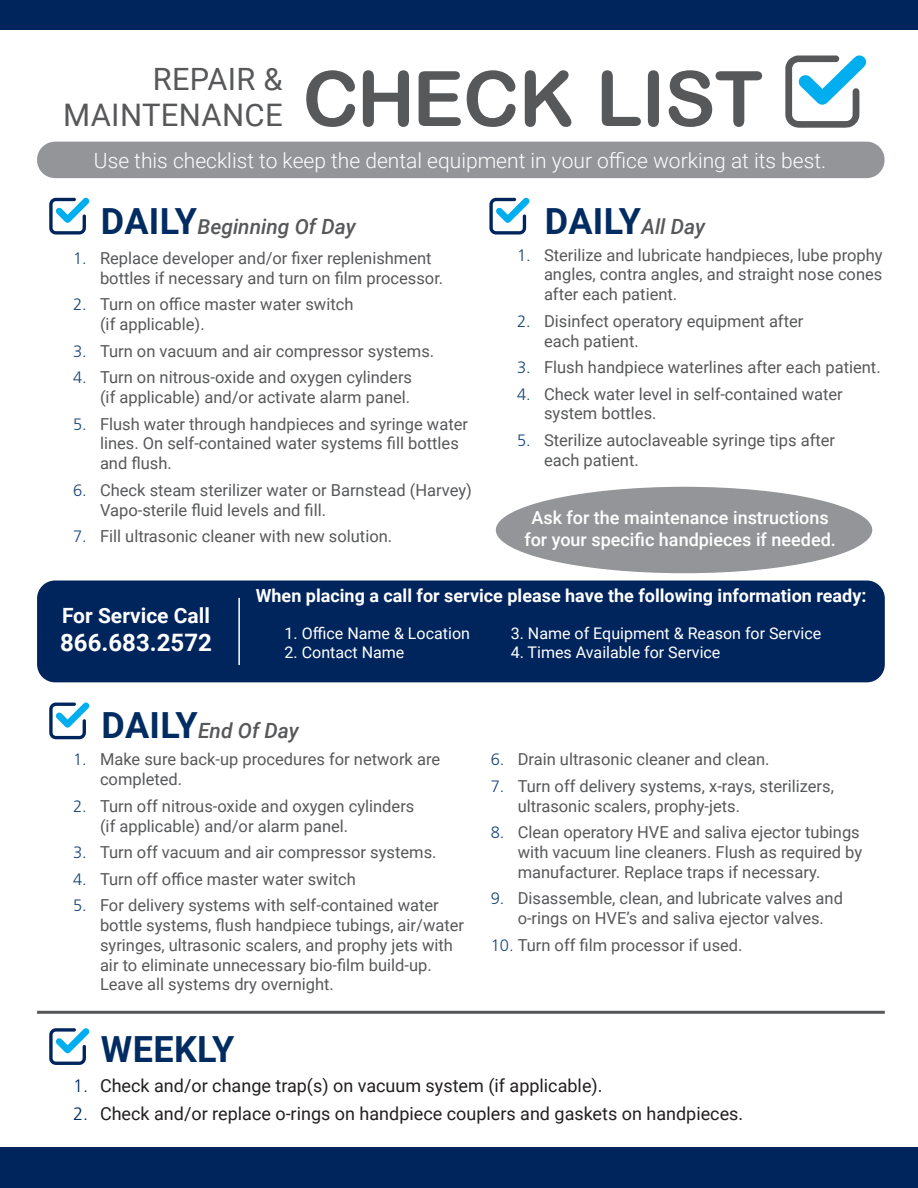
<style>
.page{position:relative;width:918px;height:1188px;background:#fff}
.page>*{position:absolute;margin:0;border:0;box-sizing:border-box;transform-origin:0 0}
.t1{font:76.5px "Arial Rounded MT Bold";letter-spacing:-.01em;color:#57585a}
.t2{font:700 36px "Roboto";letter-spacing:.01em;color:#002c62}
.t3{font:31.05px "Roboto";letter-spacing:.01em;color:#57585a}
.t4{font:30.75px "Roboto";letter-spacing:.01em;color:#57585a}
.t5{font:700 24px "Roboto";color:#fff}
.t6{font:300 21px "Roboto";color:#fff}
.t7{font:italic 500 21px "Roboto";color:#57585a}
.t8{font:700 21px "Roboto";color:#fff}
.t9{font:18px "Roboto";color:#231f20}
.t10{font:500 18px "Roboto";color:#fff}
.t11{font:700 18px "Roboto";color:#fff}
.t12{font:16.5px/19.8px "Roboto";color:#57585a}
.t13{font:16.05px "Roboto";color:#fff}
.s1{font-weight:700;font-style:normal;font-size:36px;color:#002c62}
.s2{font-family:"Frutiger";font-weight:300;color:#1c4779}
.s3{font-family:"Frutiger";font-weight:300;color:#002c62}
</style>
<div class="page">
<div style="left:496px;top:487px;width:376px;height:86px;background:#939598;border-radius:50%"></div>
<div style="left:37px;top:142px;width:848px;height:36px;background:#939598;border-radius:18px"></div>
<div style="left:0;top:1148px;width:918px;height:40px;background:#00255d"></div>
<div style="left:0;top:0;width:918px;height:30px;background:#00255d"></div>
<hr style="left:37px;top:1011px;width:848px;height:3px;background:#57585a">
<svg style="left:785px;top:56px;width:81px;height:72px"></svg>
<div style="left:37px;top:580px;width:848px;height:102px;background:#00255d;border-radius:18px"></div>
<hr style="left:238px;top:598px;width:2px;height:67px;background:#fff">
<svg style="left:49px;top:198px;width:40px;height:37px"></svg>
<svg style="left:49px;top:703px;width:40px;height:36px"></svg>
<svg style="left:49px;top:1028px;width:40px;height:37px"></svg>
<svg style="left:489px;top:198px;width:40px;height:37px"></svg>
<p class="t4" style="left:153px;top:58px;width:131px">REPAIR &amp;</p>
<p class="t3" style="left:63px;top:93px;width:221px">MAINTENANCE</p>
<p class="t1" style="left:302px;top:54px;width:462px">CHECK LIST</p>
<p class="t6" style="left:94px;top:146px;width:734px">Use this checklist to keep the dental equipment in your office working at its best.</p>
<p class="t7" style="left:101px;top:212px;width:256px"><span class="s1">DAILY</span>Beginning Of Day</p>
<p class="t12" style="left:100px;top:248px;width:345px;text-indent:-27px"><span class="s2">1.</span> Replace developer and/or fixer replenishment bottles if necessary and turn on film processor.</p>
<p class="t12" style="left:100px;top:294px;width:255px;text-indent:-27px"><span class="s2">2.</span> Turn on office master water switch (if applicable).</p>
<p class="t12" style="left:73px;top:340px;width:363px"><span class="s2">3.</span> Turn on vacuum and air compressor systems.</p>
<p class="t12" style="left:73px;top:367px;width:341px;text-align:right"><span class="s2">4.</span> Turn on nitrous-oxide and oxygen cylinders (if applicable) and/or activate alarm panel.</p>
<p class="t12" style="left:100px;top:413px;width:370px;text-indent:-27px"><span class="s2">5.</span> Flush water through handpieces and syringe water lines. On self-contained water systems fill bottles and flush.</p>
<p class="t12" style="left:100px;top:479px;width:373px;text-indent:-27px"><span class="s2">6.</span> Check steam sterilizer water or Barnstead (Harvey)<br>Vapo-sterile fluid levels and fill.</p>
<p class="t12" style="left:73px;top:526px;width:321px"><span class="s2">7.</span> Fill ultrasonic cleaner with new solution.</p>
<p class="t7" style="left:545px;top:212px;width:162px"><span class="s1">DAILY</span>All Day</p>
<p class="t12" style="left:544px;top:244px;width:340px;text-align:justify;text-indent:-27px"><span class="s2">1.</span> Sterilize and lubricate handpieces, lube prophy angles, contra angles, and straight nose cones after each patient.</p>
<p class="t12" style="left:544px;top:310px;width:261px;text-indent:-27px"><span class="s2">2.</span> Disinfect operatory equipment after each patient.</p>
<p class="t12" style="left:517px;top:357px;width:365px"><span class="s2">3.</span> Flush handpiece waterlines after each patient.</p>
<p class="t12" style="left:544px;top:383px;width:300px;text-indent:-27px"><span class="s2">4.</span> Check water level in self-contained water system bottles.</p>
<p class="t12" style="left:544px;top:430px;width:293px;text-indent:-27px"><span class="s2">5.</span> Sterilize autoclaveable syringe tips after each patient.</p>
<p class="t10" style="left:531px;top:505px;width:299px">Ask for the maintenance instructions</p>
<p class="t10" style="left:524px;top:527px;width:313px">for your specific handpieces if needed.</p>
<p class="t8" style="left:62px;top:600px;width:149px">For Service Call</p>
<p class="t5" style="left:60px;top:626px;width:153px">866.683.2572</p>
<p class="t11" style="left:256px;top:583px;width:612px">When placing a call for service please have the following information ready:</p>
<p class="t13" style="left:285px;top:622px;width:187px">1. Office Name &amp; Location</p>
<p class="t13" style="left:285px;top:641px;width:121px">2. Contact Name</p>
<p class="t13" style="left:511px;top:622px;width:312px">3. Name of Equipment &amp; Reason for Service</p>
<p class="t13" style="left:511px;top:641px;width:211px">4. Times Available for Service</p>
<p class="t7" style="left:102px;top:716px;width:199px"><span class="s1">DAILY</span>End Of Day</p>
<p class="t12" style="left:100px;top:749px;width:342px;text-indent:-27px"><span class="s2">1.</span> Make sure back-up procedures for network are completed.</p>
<p class="t12" style="left:100px;top:795px;width:316px;text-indent:-27px"><span class="s2">2.</span> Turn off nitrous-oxide and oxygen cylinders (if applicable) and/or alarm panel.</p>
<p class="t12" style="left:73px;top:842px;width:365px"><span class="s2">3.</span> Turn off vacuum and air compressor systems.</p>
<p class="t12" style="left:73px;top:868px;width:284px"><span class="s2">4.</span> Turn off office master water switch</p>
<p class="t12" style="left:100px;top:895px;width:366px;text-indent:-27px"><span class="s2">5.</span> For delivery systems with self-contained water bottle systems, flush handpiece tubings, air/water syringes, ultrasonic scalers, and prophy jets with air to eliminate unnecessary bio-film build-up.<br>Leave all systems dry overnight.</p>
<p class="t12" style="left:491px;top:749px;width:280px"><span class="s2">6.</span> Drain ultrasonic cleaner and clean.</p>
<p class="t12" style="left:518px;top:776px;width:318px;text-indent:-27px"><span class="s2">7.</span> Turn off delivery systems, x-rays, sterilizers, ultrasonic scalers, prophy-jets.</p>
<p class="t12" style="left:518px;top:822px;width:346px;text-indent:-27px"><span class="s2">8.</span> Clean operatory HVE and saliva ejector tubings with vacuum line cleaners. Flush as required by manufacturer. Replace traps if necessary.</p>
<p class="t12" style="left:491px;top:888px;width:354px;text-align:center"><span class="s2">9.</span> Disassemble, clean, and lubricate valves and o-rings on HVE’s and saliva ejector valves.</p>
<p class="t12" style="left:491px;top:934px;width:253px"><span class="s2">10.</span> Turn off film processor if used.</p>
<p class="t2" style="left:101px;top:1024px;width:135px">WEEKLY</p>
<p class="t9" style="left:73px;top:1073px;width:531px"><span class="s3">1.</span> Check and/or change trap(s) on vacuum system (if applicable).</p>
<p class="t9" style="left:73px;top:1101px;width:672px"><span class="s3">2.</span> Check and/or replace o-rings on handpiece couplers and gaskets on handpieces.</p>
</div>
